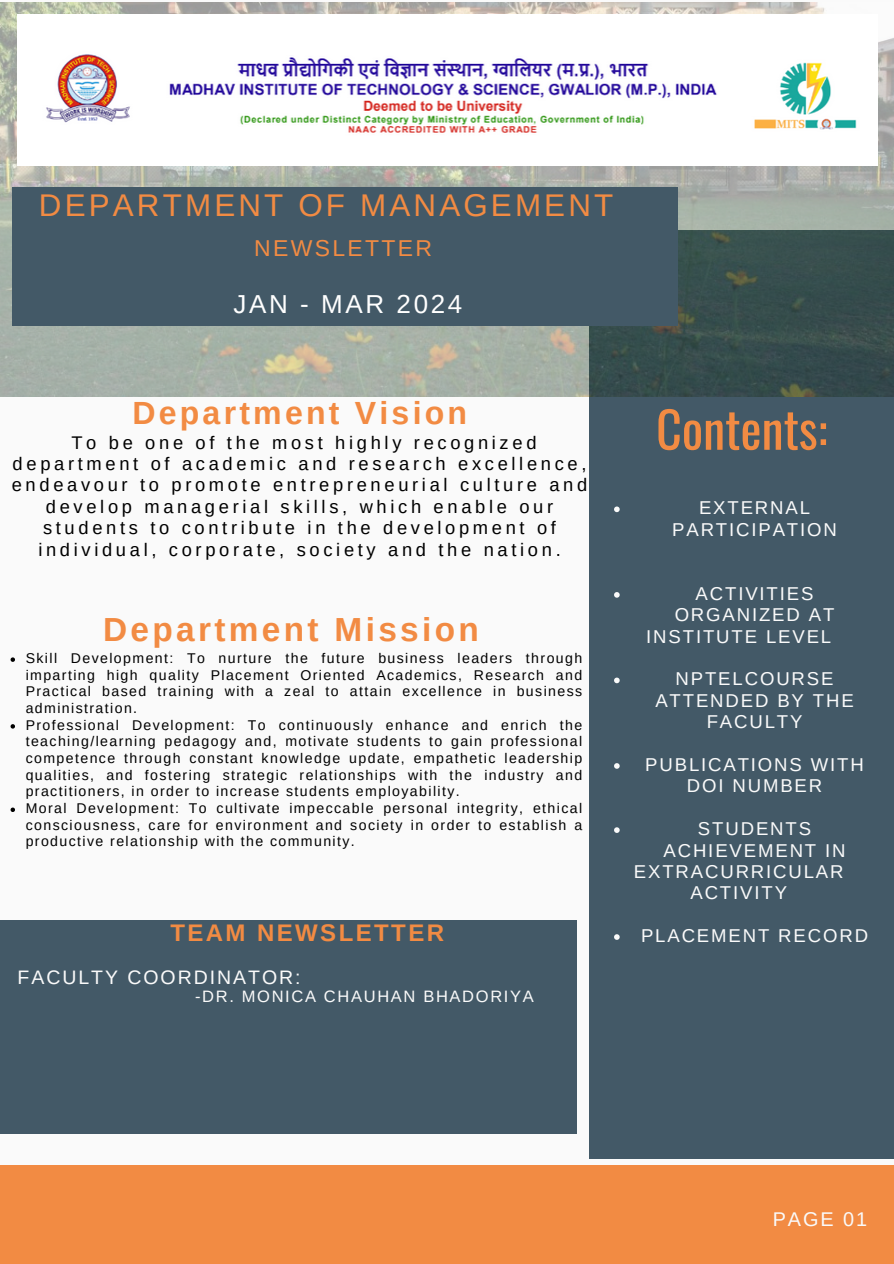
<style>
.page{position:relative;width:894px;height:1264px;background:#fff}
.page>*{position:absolute;margin:0;border:0;box-sizing:border-box;transform-origin:0 0}
.t1{font:49.95px "Oswald";color:#f28b43}
.t2{font:700 33.3px "Arimo";letter-spacing:.1em;color:#f28b43}
.t3{font:700 32.1px "Arimo";letter-spacing:.1em;color:#f28b43}
.t4{font:31.35px "Arimo";letter-spacing:.1em;color:#f28b43}
.t5{font:25.95px "Arimo";letter-spacing:.1em;color:#fff}
.t6{font:700 24px "Arimo";letter-spacing:.1em;color:#f28b43}
.t7{font:22.95px "Arimo";letter-spacing:.1em;color:#f28b43}
.t8{font:19.8px "Arimo";letter-spacing:.1em;color:#fafafa}
.t9{font:19.5px "Arimo";letter-spacing:.1em;color:#fafafa}
.t10{font:18.6px/21.3px "Arimo";letter-spacing:.1em;color:#fafafa;text-align:center}
.t11{font:18.3px/21.3px "Arimo";letter-spacing:.2em;color:#000;text-align:center}
.t12{font:16.5px "Arimo";letter-spacing:.1em;color:#fafafa}
.t13{font:14.1px/16.6px "Arimo";letter-spacing:.1em;color:#000;text-align:justify}
</style>
<div class="page">
<div style="left:0;top:0;width:893px;height:1263px;background:#fafafa"></div>
<div style="left:589px;top:230px;width:304px;height:929px;background:#435967"></div>
<img style="left:0;top:3px;width:893px;height:393px">
<div style="left:12px;top:187px;width:665px;height:138px;background:#435967"></div>
<div style="left:0;top:1165px;width:893px;height:98px;background:#f28b43"></div>
<div style="left:0;top:919px;width:576px;height:214px;background:#435967"></div>
<img style="left:18px;top:14px;width:859px;height:151px">
<svg style="left:614px;top:506px;width:5px;height:6px"></svg>
<svg style="left:614px;top:592px;width:5px;height:5px"></svg>
<svg style="left:614px;top:677px;width:5px;height:6px"></svg>
<svg style="left:614px;top:763px;width:5px;height:5px"></svg>
<svg style="left:614px;top:827px;width:5px;height:6px"></svg>
<svg style="left:614px;top:934px;width:5px;height:5px"></svg>
<svg style="left:11px;top:657px;width:4px;height:5px"></svg>
<svg style="left:11px;top:724px;width:4px;height:4px"></svg>
<svg style="left:11px;top:807px;width:4px;height:5px"></svg>
<h5 class="t4" style="left:39px;top:188px;width:575px">DEPARTMENT OF MANAGEMENT</h5>
<p class="t7" style="left:254px;top:235px;width:179px">NEWSLETTER</p>
<p class="t5" style="left:233px;top:290px;width:230px">JAN - MAR 2024</p>
<p class="t3" style="left:132px;top:395px;width:336px">Department Vision</p>
<p class="t11" style="left:12px;top:431px;width:577px">To be one of the most highly recognized department of academic and research excellence, endeavour to promote entrepreneurial culture and develop managerial skills, which enable our students to contribute in the development of individual, corporate, society and the nation.</p>
<p class="t2" style="left:103px;top:610px;width:377px">Department Mission</p>
<h3 class="t13" style="left:26px;top:649px;width:558px">Skill Development: To nurture the future business leaders through imparting high quality Placement Oriented Academics, Research and Practical based training with a zeal to attain excellence in business administration.</h3>
<p class="t13" style="left:26px;top:716px;width:558px">Professional Development: To continuously enhance and enrich the teaching/learning pedagogy and, motivate students to gain professional competence through constant knowledge update, empathetic leadership qualities, and fostering strategic relationships with the industry and practitioners, in order to increase students employability.</p>
<p class="t13" style="left:26px;top:800px;width:558px">Moral Development: To cultivate impeccable personal integrity, ethical consciousness, care for environment and society in order to establish a productive relationship with the community.</p>
<p class="t6" style="left:170px;top:919px;width:275px">TEAM NEWSLETTER</p>
<h4 class="t9" style="left:18px;top:966px;width:284px">FACULTY COORDINATOR:</h4>
<p class="t12" style="left:195px;top:987px;width:340px">-DR. MONICA CHAUHAN BHADORIYA</p>
<h2 class="t1" style="left:656px;top:390px;width:173px">Contents:</h2>
<h1 class="t10" style="left:672px;top:497px;width:166px">EXTERNAL<br>PARTICIPATION</h1>
<p class="t10" style="left:674px;top:583px;width:161px">ACTIVITIES<br>ORGANIZED AT</p>
<p class="t10" style="left:646px;top:625px;width:186px">INSTITUTE LEVEL</p>
<p class="t10" style="left:655px;top:668px;width:200px">NPTELCOURSE<br>ATTENDED BY THE<br>FACULTY</p>
<p class="t10" style="left:645px;top:754px;width:220px">PUBLICATIONS WITH<br>DOI NUMBER</p>
<p class="t10" style="left:663px;top:818px;width:183px">STUDENTS<br>ACHIEVEMENT IN</p>
<p class="t10" style="left:633px;top:860px;width:211px">EXTRACURRICULAR<br>ACTIVITY</p>
<p class="t10" style="left:640px;top:925px;width:228px">PLACEMENT RECORD</p>
<h6 class="t8" style="left:772px;top:1208px;width:96px">PAGE 01</h6>
</div>
